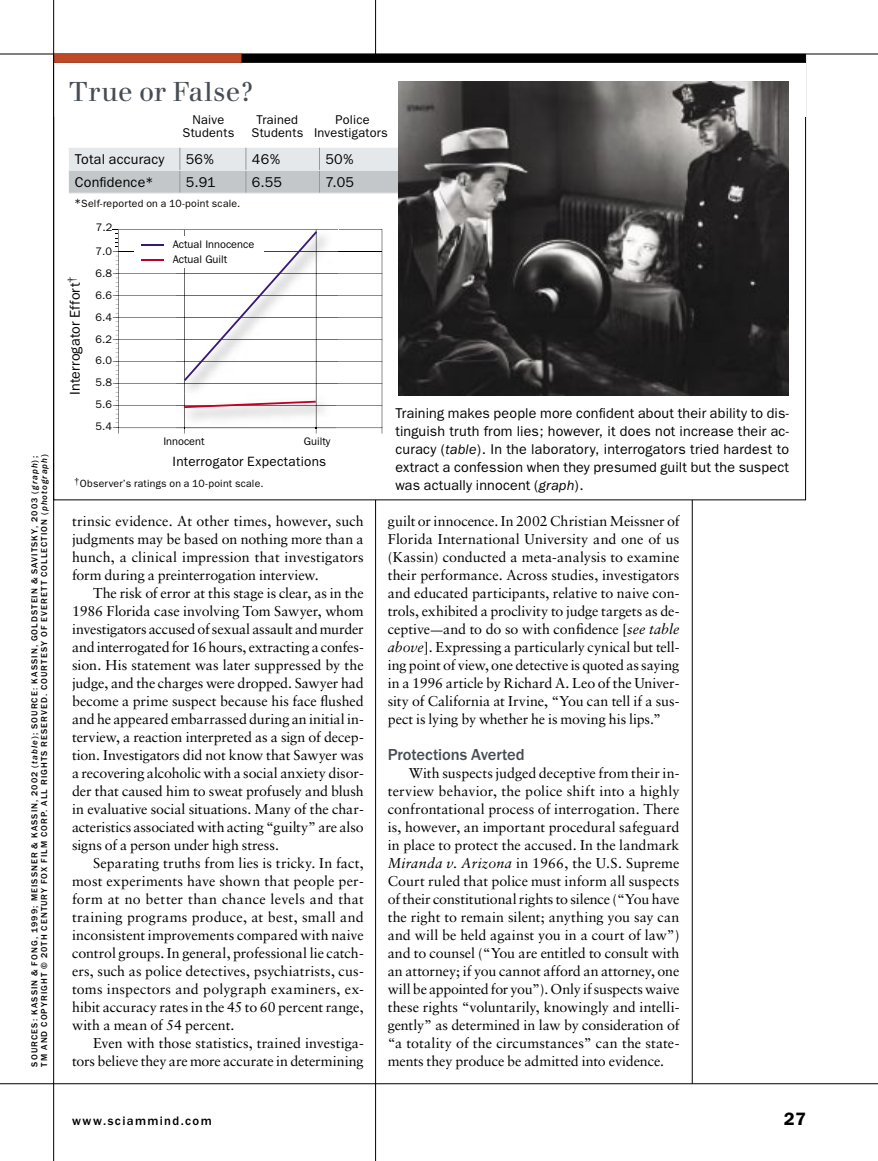
<style>
.page{position:relative;width:878px;height:1161px;background:#fff}
.page>*{position:absolute;margin:0;border:0;box-sizing:border-box;transform-origin:0 0}
.side_head_2{font:27px "Walbaum";letter-spacing:.015em;color:#464d54}
.t1{font:600 18px "Franklin Gothic";color:#000}
.subhead{font:500 16.5px "Franklin Gothic";letter-spacing:-.005em;color:#464d54}
.text{font:14.25px/18px "Sabon";letter-spacing:-.005em;color:#000;text-align:justify}
.side_text{font:14.25px/18px "Franklin Gothic";letter-spacing:.015em;color:#000;text-align:justify}
.side_w_drp{font:14.25px "Franklin Gothic";letter-spacing:.01em;color:#000}
.label{font:13.5px "Franklin Gothic";letter-spacing:.02em;color:#000}
.side_text-2{font:12.75px "Franklin Gothic";letter-spacing:.015em;color:#000}
.t2{font:500 12.75px "Franklin Gothic";letter-spacing:.105em;color:#000}
.t3{font:10.95px/15.6px "Franklin Gothic";color:#000}
.side_w_drp-2{font:10.5px "Franklin Gothic";letter-spacing:.02em;color:#000}
.credit{font:500 9px "Franklin Gothic";letter-spacing:.12em;color:#000}
.s1{font-style:italic}
.s2{font-size:12px}
</style>
<div class="page">
<hr style="left:0;top:1083px;width:878px;height:1px;background:#000">
<hr style="left:0;top:54px;width:878px;height:1px;background:#000">
<hr style="left:375px;top:0;width:1px;height:1161px;background:#000">
<hr style="left:691px;top:54px;width:1px;height:1030px;background:#000">
<div style="left:54px;top:63px;width:751px;height:54px;background:#fff"></div>
<div style="left:54px;top:54px;width:751px;height:9px;background:#000"></div>
<div style="left:54px;top:54px;width:187px;height:9px;background:#be4928"></div>
<div style="left:69px;top:114px;width:605px;height:96px;background:#fff"></div>
<svg style="left:69px;top:148px;width:329px;height:45px;background:#d4d7d9"></svg>
<hr style="left:69px;top:170px;width:111px;height:1px;background:#e5e8ea">
<hr style="left:180px;top:170px;width:66px;height:1px;background:#e5e8ea">
<hr style="left:246px;top:170px;width:73px;height:1px;background:#e5e8ea">
<hr style="left:319px;top:170px;width:226px;height:1px;background:#e5e8ea">
<hr style="left:69px;top:193px;width:111px;height:1px;background:#e5e8ea">
<hr style="left:180px;top:193px;width:66px;height:1px;background:#e5e8ea">
<hr style="left:246px;top:193px;width:73px;height:1px;background:#e5e8ea">
<hr style="left:319px;top:193px;width:226px;height:1px;background:#e5e8ea">
<img style="left:398px;top:81px;width:390px;height:315px">
<div style="left:60px;top:216px;width:330px;height:258px;background:#fff"></div>
<svg style="left:119px;top:229px;width:263px;height:199px"></svg>
<hr style="left:118px;top:273px;width:264px;height:1px;background:#000">
<hr style="left:118px;top:295px;width:264px;height:1px;background:#000">
<hr style="left:118px;top:317px;width:264px;height:1px;background:#000">
<hr style="left:118px;top:339px;width:264px;height:1px;background:#000">
<hr style="left:118px;top:361px;width:264px;height:1px;background:#000">
<hr style="left:118px;top:383px;width:264px;height:1px;background:#000">
<hr style="left:118px;top:405px;width:264px;height:1px;background:#000">
<svg style="left:112px;top:229px;width:7px;height:205px"></svg>
<hr style="left:118px;top:251px;width:264px;height:1px;background:#000">
<img style="left:176px;top:230px;width:162px;height:163px">
<img style="left:176px;top:229px;width:162px;height:1px">
<img style="left:184px;top:229px;width:132px;height:2px">
<svg style="left:184px;top:231px;width:133px;height:150px"></svg>
<img style="left:176px;top:393px;width:160px;height:35px">
<img style="left:185px;top:428px;width:131px;height:1px">
<img style="left:184px;top:393px;width:132px;height:8px">
<svg style="left:184px;top:401px;width:132px;height:7px"></svg>
<div style="left:134px;top:236px;width:129px;height:31px;background:#fff"></div>
<svg style="left:141px;top:244px;width:23px;height:1px"></svg>
<hr style="left:141px;top:259px;width:23px;height:2px;background:#be0027">
<hr style="left:53px;top:0;width:1px;height:1161px;background:#000">
<p class="credit" style="left:29px;top:1066px;width:612px;rotate:-90deg">SOURCES: KASSIN &amp; FONG, 1999; MEISSNER &amp; KASSIN, 2002 (<span class="s1">table</span>); SOURCE: KASSIN, GOLDSTEIN &amp; SAVITSKY, 2003 (<span class="s1">graph</span>);</p>
<p class="credit" style="left:39px;top:1066px;width:614px;rotate:-90deg">TM AND COPYRIGHT © 20TH CENTURY FOX FILM CORP. ALL RIGHTS RESERVED. COURTESY OF EVERETT COLLECTION (<span class="s1">photograph</span>)</p>
<p class="side_head_2" style="left:69px;top:76px;width:185px">True or False?</p>
<p class="side_text-2" style="left:192px;top:112px;width:33px">Naive</p>
<p class="side_text-2" style="left:256px;top:112px;width:43px">Trained</p>
<p class="side_text-2" style="left:335px;top:112px;width:35px">Police</p>
<p class="side_text-2" style="left:182px;top:126px;width:53px">Students</p>
<p class="side_text-2" style="left:251px;top:126px;width:138px">Students Investigators</p>
<p class="side_text" style="left:75px;top:151px;width:91px">Total accuracy</p>
<p class="side_text" style="left:186px;top:151px;width:30px">56%</p>
<p class="side_text" style="left:252px;top:151px;width:30px">46%</p>
<p class="side_text" style="left:325px;top:151px;width:30px">50%</p>
<p class="side_text" style="left:75px;top:173px;width:80px">Confidence*</p>
<p class="side_text" style="left:186px;top:173px;width:31px">5.91</p>
<p class="side_text" style="left:252px;top:173px;width:32px">6.55</p>
<p class="side_text" style="left:325px;top:173px;width:30px">7.05</p>
<p class="side_w_drp-2" style="left:74px;top:197px;width:168px"><span class="s2">*</span>Self-reported on a 10-point scale.</p>
<p class="side_w_drp" style="left:67px;top:395px;width:121px;rotate:-90deg">Interrogator Effort<sup>†</sup></p>
<p class="t3" style="left:96px;top:220px;width:18px">7.2</p>
<p class="t3" style="left:96px;top:243px;width:18px">7.0</p>
<p class="t3" style="left:96px;top:265px;width:18px">6.8</p>
<p class="t3" style="left:96px;top:287px;width:18px">6.6</p>
<p class="t3" style="left:96px;top:309px;width:18px">6.4</p>
<p class="t3" style="left:96px;top:331px;width:18px">6.2</p>
<p class="t3" style="left:96px;top:353px;width:18px">6.0</p>
<p class="t3" style="left:96px;top:375px;width:18px">5.8</p>
<p class="t3" style="left:96px;top:397px;width:18px">5.6</p>
<p class="t3" style="left:96px;top:419px;width:18px">5.4</p>
<p class="t3" style="left:173px;top:236px;width:83px">Actual Innocence<br>Actual Guilt</p>
<p class="t3" style="left:163px;top:433px;width:43px">Innocent</p>
<p class="t3" style="left:304px;top:433px;width:28px">Guilty</p>
<p class="label" style="left:173px;top:453px;width:155px">Interrogator Expectations</p>
<p class="side_w_drp-2" style="left:74px;top:477px;width:191px"><sup>†</sup>Observer’s ratings on a 10-point scale.</p>
<p class="text" style="left:72px;top:512px;width:293px">trinsic evidence. At other times, however, such judgments may be based on nothing more than a hunch, a clinical impression that investigators form during a preinterrogation interview.</p>
<p class="text" style="left:72px;top:584px;width:293px;text-indent:21px">The risk of error at this stage is clear, as in the 1986 Florida case involving Tom Sawyer, whom investigators accused of sexual assault and murder and interrogated for 16 hours, extracting a confes&shy;sion. His statement was later suppressed by the judge, and the charges were dropped. Sawyer had become a prime suspect because his face flushed and he appeared embarrassed during an initial in&shy;terview, a reaction interpreted as a sign of decep&shy;tion. Investigators did not know that Sawyer was a recovering alcoholic with a social anxiety disor&shy;der that caused him to sweat profusely and blush in evaluative social situations. Many of the char&shy;acteristics associated with acting “guilty” are also signs of a person under high stress.</p>
<p class="text" style="left:72px;top:854px;width:293px;text-indent:21px">Separating truths from lies is tricky. In fact, most experiments have shown that people per&shy;form at no better than chance levels and that training programs produce, at best, small and inconsistent improvements compared with naive control groups. In general, professional lie catch&shy;ers, such as police detectives, psychiatrists, cus&shy;toms inspectors and polygraph examiners, ex&shy;hibit accuracy rates in the 45 to 60 percent range, with a mean of 54 percent.</p>
<p class="text" style="left:72px;top:1034px;width:293px;text-align:right">Even with those statistics, trained investiga&shy;tors believe they are more accurate in determining</p>
<p class="side_text" style="left:395px;top:404px;width:395px">Training makes people more confident about their ability to dis&shy;tinguish truth from lies; however, it does not increase their ac&shy;curacy (<span class="s1">table</span>). In the laboratory, interrogators tried hardest to extract a confession when they presumed guilt but the suspect was actually innocent (<span class="s1">graph</span>).</p>
<p class="text" style="left:388px;top:512px;width:293px">guilt or innocence. In 2002 Christian Meissner of Florida International University and one of us (Kassin) conducted a meta-analysis to examine their performance. Across studies, investigators and educated participants, relative to naive con&shy;trols, exhibited a proclivity to judge targets as de&shy;ceptive<span class="s2">—</span>and to do so with confidence [<span class="s1">see table above</span>]. Expressing a particularly cynical but tell&shy;ing point of view, one detective is quoted as saying in a 1996 article by Richard A. Leo of the Univer&shy;sity of California at Irvine, “You can tell if a sus&shy;pect is lying by whether he is moving his lips.”</p>
<p class="subhead" style="left:388px;top:745px;width:138px">Protections Averted</p>
<p class="text" style="left:388px;top:764px;width:293px;text-indent:21px">With suspects judged deceptive from their in&shy;terview behavior, the police shift into a highly confrontational process of interrogation. There is, however, an important procedural safeguard in place to protect the accused. In the landmark <span class="s1">Miranda v. Arizona</span> in 1966, the U.S. Supreme Court ruled that police must inform all suspects of their constitutional rights to silence (“You have the right to remain silent; anything you say can and will be held against you in a court of law”) and to counsel (“You are entitled to consult with an attorney; if you cannot afford an attorney, one will be appointed for you”). Only if suspects waive these rights “voluntarily, knowingly and intelli&shy;gently” as determined in law by consideration of “a totality of the circumstances” can the state&shy;ments they produce be admitted into evidence.</p>
<p class="t2" style="left:72px;top:1114px;width:141px">www.sciammind.com</p>
<p class="t1" style="left:783px;top:1108px;width:24px">27</p>
</div>
